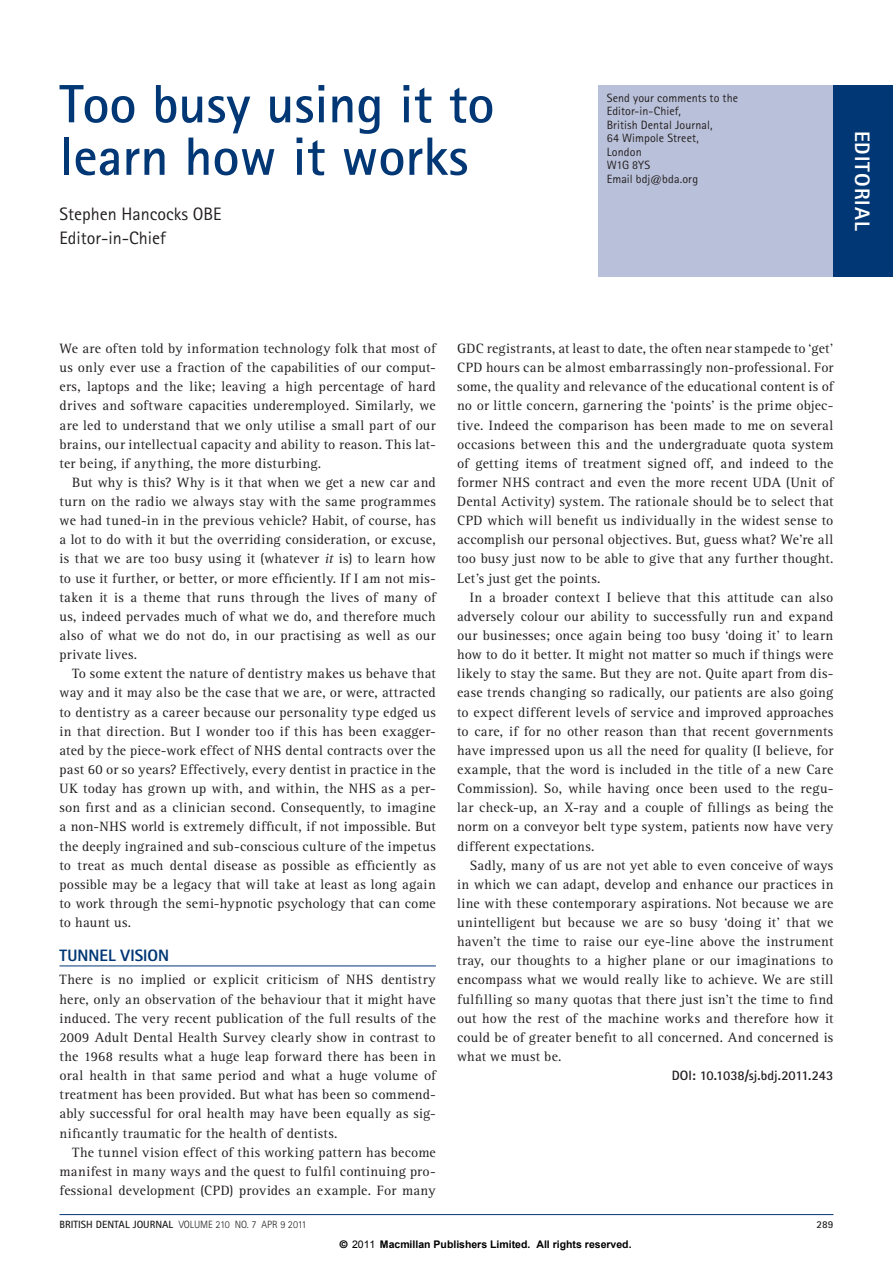
<style>
.page{position:relative;width:893px;height:1263px;background:#fff}
.page>*{position:absolute;margin:0;border:0;box-sizing:border-box;transform-origin:0 0}
._1_BDJ_main_heading{font:700 54px/52.5px "Rotis Sans Serif Std";color:#013775}
.t1{font:800 21px "Rotis Sans Serif Std";letter-spacing:.05em;color:#fff}
._1_BDJ_author{font:18px/24px "Rotis Sans Serif Std";color:#231f20}
._1_BDJ_editorial_hea{font:800 16.5px "Rotis Sans Serif Std";color:#013775}
._1_BDJ_body{font:13.95px/19.2px "Rotis Serif Std";letter-spacing:.015em;color:#231f20;text-align:justify}
._1_BDJ_body_fullout{font:13.95px/19.2px "Rotis Serif Std";letter-spacing:.025em;color:#231f20;text-align:justify}
._1_BDJ_DOI{font:700 13.5px "Rotis Sans Serif Std";letter-spacing:-.005em;color:#231f20}
._1_BDJ_in_brief{font:12px/13.5px "Rotis Sans Serif Std";letter-spacing:.01em;color:#231f20}
.t2{font:700 10.5px "Arial";color:#000}
.t3{font:300 10.5px "Rotis Sans Serif Std";color:#231f20}
.t4{font:700 10.5px "Rotis Sans Serif Std";color:#231f20}
.s1{font-style:italic}
.s2{font-weight:700}
.s3{font-family:"Helvetica"}
.s4{font-weight:400}
</style>
<div class="page">
<hr style="left:60px;top:965px;width:376px;height:1px;background:#013775">
<hr style="left:60px;top:1214px;width:773px;height:1px;background:#013775">
<div style="left:598px;top:85px;width:295px;height:191px;background:#b9c0d9"></div>
<div style="left:833px;top:85px;width:60px;height:191px;background:#013775"></div>
<p class="_1_BDJ_main_heading" style="left:60px;top:77px;width:436px">Too busy using it to learn how it works</p>
<p class="_1_BDJ_author" style="left:60px;top:202px;width:163px">Stephen Hancocks OBE<br>Editor-in-Chief</p>
<p class="_1_BDJ_in_brief" style="left:607px;top:91px;width:133px">Send your comments to the<br>Editor-in-Chief,<br>British Dental Journal,<br>64 Wimpole Street,<br>London<br>W1G 8YS<br>Email bdj@bda.org</p>
<p class="t1" style="left:876px;top:131px;width:102px;rotate:90deg">EDITORIAL</p>
<p class="_1_BDJ_body_fullout" style="left:60px;top:339px;width:378px">We are often told by information technology folk that most of us only ever use a fraction of the capabilities of our comput&shy;ers, laptops and the like; leaving a high percentage of hard drives and software capacities underemployed. Similarly, we are led to understand that we only utilise a small part of our brains, our intellectual capacity and ability to reason. This lat&shy;ter being, if anything, the more disturbing.</p>
<p class="_1_BDJ_body" style="left:60px;top:473px;width:378px;text-indent:13px">But why is this? Why is it that when we get a new car and turn on the radio we always stay with the same programmes we had tuned-in in the previous vehicle? Habit, of course, has a lot to do with it but the overriding consideration, or excuse, is that we are too busy using it (whatever <span class="s1">it</span> is) to learn how to use it further, or better, or more efficiently. If I am not mis&shy;taken it is a theme that runs through the lives of many of us, indeed pervades much of what we do, and therefore much also of what we do not do, in our practising as well as our private lives.</p>
<p class="_1_BDJ_body" style="left:60px;top:664px;width:378px;text-indent:13px">To some extent the nature of dentistry makes us behave that way and it may also be the case that we are, or were, attracted to dentistry as a career because our personality type edged us in that direction. But I wonder too if this has been exagger&shy;ated by the piece-work effect of NHS dental contracts over the past 60 or so years? Effectively, every dentist in practice in the UK today has grown up with, and within, the NHS as a per&shy;son first and as a clinician second. Consequently, to imagine a non-NHS world is extremely difficult, if not impossible. But the deeply ingrained and sub-conscious culture of the impetus to treat as much dental disease as possible as efficiently as possible may be a legacy that will take at least as long again to work through the semi-hypnotic psychology that can come to haunt us.</p>
<p class="_1_BDJ_editorial_hea" style="left:60px;top:945px;width:111px">TUNNEL VISION</p>
<p class="_1_BDJ_body_fullout" style="left:60px;top:971px;width:378px">There is no implied or explicit criticism of NHS dentistry here, only an observation of the behaviour that it might have induced. The very recent publication of the full results of the 2009 Adult Dental Health Survey clearly show in contrast to the 1968 results what a huge leap forward there has been in oral health in that same period and what a huge volume of treatment has been provided. But what has been so commend&shy;ably successful for oral health may have been equally as sig&shy;nificantly traumatic for the health of dentists.</p>
<p class="_1_BDJ_body" style="left:60px;top:1143px;width:378px;text-indent:13px">The tunnel vision effect of this working pattern has become manifest in many ways and the quest to fulfil continuing pro&shy;fessional development (CPD) provides an example. For many</p>
<p class="_1_BDJ_body" style="left:457px;top:339px;width:378px">GDC registrants, at least to date, the often near stampede to ‘get’ CPD hours can be almost embarrassingly non-professional. For some, the quality and relevance of the educational content is of no or little concern, garnering the ‘points’ is the prime objec&shy;tive. Indeed the comparison has been made to me on several occasions between this and the undergraduate quota system of getting items of treatment signed off, and indeed to the former NHS contract and even the more recent UDA (Unit of Dental Activity) system. The rationale should be to select that CPD which will benefit us individually in the widest sense to accomplish our personal objectives. But, guess what? We’re all too busy just now to be able to give that any further thought.<br>Let’s just get the points.</p>
<p class="_1_BDJ_body" style="left:457px;top:588px;width:378px;text-indent:13px">In a broader context I believe that this attitude can also adversely colour our ability to successfully run and expand our businesses; once again being too busy ‘doing it’ to learn how to do it better. It might not matter so much if things were likely to stay the same. But they are not. Quite apart from dis&shy;ease trends changing so radically, our patients are also going to expect different levels of service and improved approaches to care, if for no other reason than that recent governments have impressed upon us all the need for quality (I believe, for example, that the word is included in the title of a new Care Commission). So, while having once been used to the regu&shy;lar check-up, an X-ray and a couple of fillings as being the norm on a conveyor belt type system, patients now have very different expectations.</p>
<p class="_1_BDJ_body" style="left:457px;top:856px;width:378px;text-indent:13px">Sadly, many of us are not yet able to even conceive of ways in which we can adapt, develop and enhance our practices in line with these contemporary aspirations. Not because we are unintelligent but because we are so busy ‘doing it’ that we haven’t the time to raise our eye-line above the instrument tray, our thoughts to a higher plane or our imaginations to encompass what we would really like to achieve. We are still fulfilling so many quotas that there just isn’t the time to find out how the rest of the machine works and therefore how it could be of greater benefit to all concerned. And concerned is what we must be.</p>
<p class="_1_BDJ_DOI" style="left:672px;top:1067px;width:163px">DOI: 10.1038/sj.bdj.2011.243</p>
<p class="t3" style="left:60px;top:1218px;width:249px"><span class="s2">BRITISH DENTAL JOURNAL</span> VOLUME 210 NO. 7 APR 9 2011</p>
<p class="t4" style="left:816px;top:1217px;width:18px">289</p>
<p class="t2" style="left:340px;top:1237px;width:293px"><span class="s3">©</span> <span class="s4">2011</span> Macmillan Publishers Limited. All rights reserved.</p>
</div>
